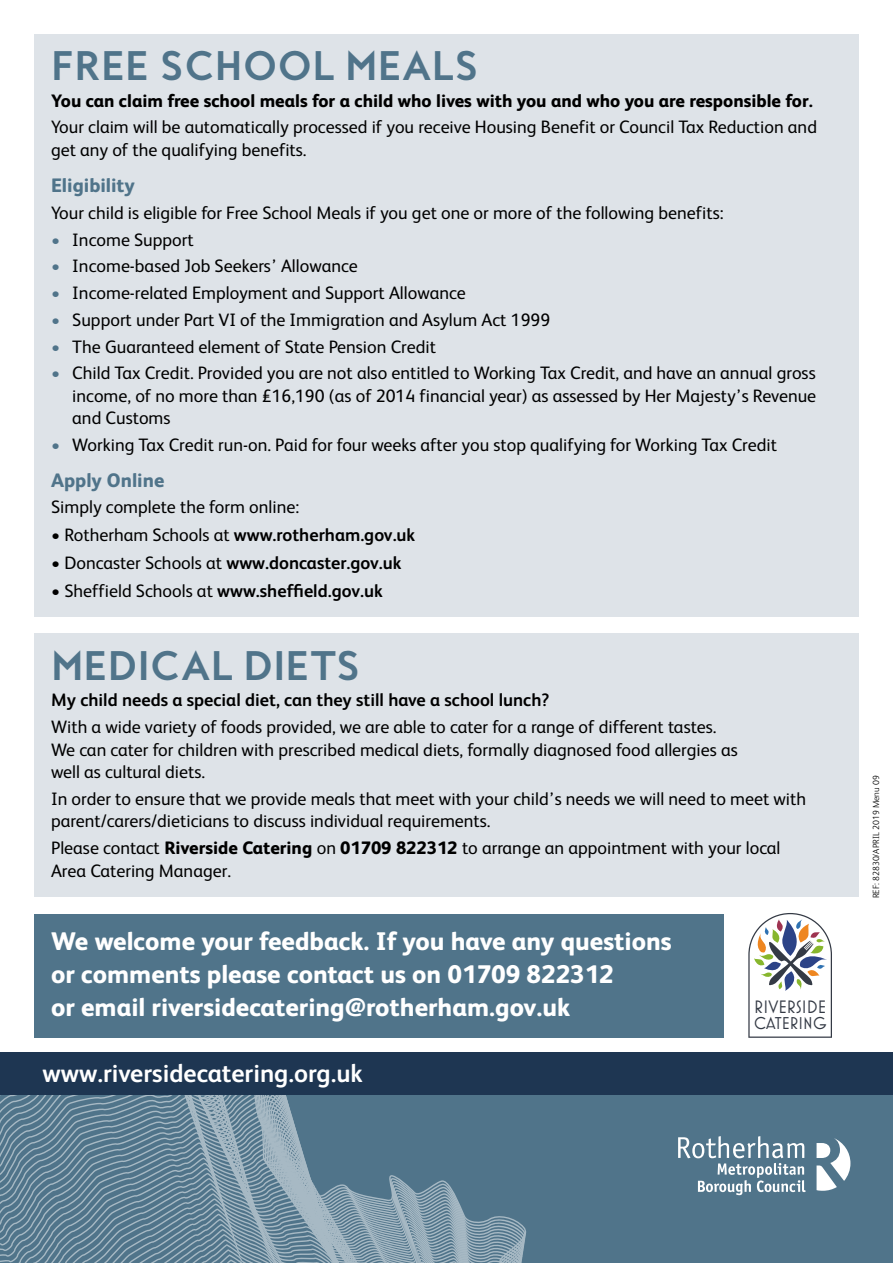
<style>
.page{position:relative;width:893px;height:1263px;background:#fff}
.page>*{position:absolute;margin:0;border:0;box-sizing:border-box;transform-origin:0 0}
.t1{font:700 37.5px "MB Empire";color:#50748a}
.t2{font:800 25.5px/33px "FS Albert";color:#fff}
.t3{font:700 25.5px "FS Albert";color:#fff}
.t4{font:800 19.5px "FS Albert";color:#50748a}
.t5{font:18.3px "Mostra One";color:#343a45}
.t6{font:18px/22.5px "FS Albert";color:#000}
.t7{font:700 18px "FS Albert";color:#000}
.t8{font:800 18px "FS Albert";color:#000}
.t9{font:17.4px "Mostra One";color:#343a45}
.t10{font:300 9px "FS Albert";color:#000}
.s1{color:#50748a}
.s2{font-weight:400}
.s3{font-weight:800}
</style>
<div class="page">
<div style="left:0;top:1069px;width:893px;height:194px;background:#50748a"></div>
<svg style="left:0;top:1095px;width:527px;height:168px"></svg>
<div style="left:34px;top:634px;width:825px;height:263px;background:#dee3e8"></div>
<div style="left:34px;top:34px;width:825px;height:583px;background:#dee3e8"></div>
<svg style="left:748px;top:913px;width:84px;height:125px"></svg>
<svg style="left:816px;top:1138px;width:34px;height:53px"></svg>
<svg style="left:678px;top:1136px;width:128px;height:59px"></svg>
<div style="left:0;top:1052px;width:893px;height:43px;background:#1e3652"></div>
<div style="left:34px;top:914px;width:690px;height:123px;background:#50748a"></div>
<h1 class="t1" style="left:51px;top:41px;width:48px">FREE</h1>
<h1 class="t1" style="left:160px;top:41px;width:57px">SCHOO</h1>
<h1 class="t1" style="left:312px;top:41px;width:162px">L MEALS</h1>
<p class="t8" style="left:51px;top:90px;width:763px">You can claim free school meals for a child who lives with you and who you are responsible for.</p>
<p class="t6" style="left:51px;top:116px;width:767px">Your claim will be automatically processed if you receive Housing Benefit or Council Tax Reduction and get any of the qualifying benefits.</p>
<p class="t4" style="left:51px;top:174px;width:85px">Eligibility</p>
<p class="t6" style="left:51px;top:201px;width:674px">Your child is eligible for Free School Meals if you get one or more of the following benefits:</p>
<p class="t6" style="left:51px;top:228px;width:144px"><span class="s1">•</span> Income Support</p>
<p class="t6" style="left:51px;top:255px;width:308px"><span class="s1">•</span> Income-based Job Seekers’ Allowance</p>
<p class="t6" style="left:51px;top:282px;width:416px"><span class="s1">•</span> Income-related Employment and Support Allowance</p>
<p class="t6" style="left:51px;top:308px;width:501px"><span class="s1">•</span> Support under Part VI of the Immigration and Asylum Act 1999</p>
<p class="t6" style="left:51px;top:335px;width:387px"><span class="s1">•</span> The Guaranteed element of State Pension Credit</p>
<p class="t6" style="left:72px;top:362px;width:745px;text-align:justify;text-indent:-21px"><span class="s1">•</span> Child Tax Credit. Provided you are not also entitled to Working Tax Credit, and have an annual gross income, of no more than £16,190 (as of 2014 financial year) as assessed by Her Majesty’s Revenue and Customs</p>
<p class="t6" style="left:51px;top:434px;width:727px"><span class="s1">•</span> Working Tax Credit run-on. Paid for four weeks after you stop qualifying for Working Tax Credit</p>
<p class="t4" style="left:51px;top:469px;width:115px">Apply Online</p>
<p class="t6" style="left:51px;top:496px;width:250px">Simply complete the form online:</p>
<p class="t7" style="left:51px;top:523px;width:366px"><span class="s2">• Rotherham Schools at</span> www.rotherham.gov.uk</p>
<p class="t7" style="left:51px;top:551px;width:352px"><span class="s2">• Doncaster Schools at</span> www.doncaster.gov.uk</p>
<p class="t7" style="left:51px;top:579px;width:333px"><span class="s2">• Sheffield Schools at</span> www.sheffield.gov.uk</p>
<h1 class="t1" style="left:51px;top:641px;width:59px">MEDICA</h1>
<h1 class="t1" style="left:211px;top:641px;width:84px">L DIETS</h1>
<p class="t7" style="left:51px;top:688px;width:500px">My child needs a special diet, can they still have a school lunch?</p>
<p class="t6" style="left:51px;top:715px;width:688px">With a wide variety of foods provided, we are able to cater for a range of different tastes.<br>We can cater for children with prescribed medical diets, formally diagnosed food allergies as well as cultural diets.</p>
<p class="t6" style="left:51px;top:787px;width:757px">In order to ensure that we provide meals that meet with your child’s needs we will need to meet with parent/carers/dieticians to discuss individual requirements.</p>
<p class="t6" style="left:51px;top:836px;width:731px">Please contact <span class="s3">Riverside Catering</span> on <span class="s3">01709 822312</span> to arrange an appointment with your local<br>Area Catering Manager.</p>
<h2 class="t2" style="left:51px;top:924px;width:622px">We welcome your feedback. If you have any questions or comments please contact us on 01709 822312<br>or email riversidecatering@rotherham.gov.uk</h2>
<h2 class="t3" style="left:43px;top:1056px;width:322px">www.riversidecatering.org.uk</h2>
<p class="t5" style="left:754px;top:997px;width:73px">RIVERSIDE</p>
<p class="t9" style="left:754px;top:1014px;width:73px">CATERING</p>
<p class="t10" style="left:871px;top:898px;width:124px;rotate:-90deg">REF: 82830/APRIL 2019 Menu 09</p>
</div>
